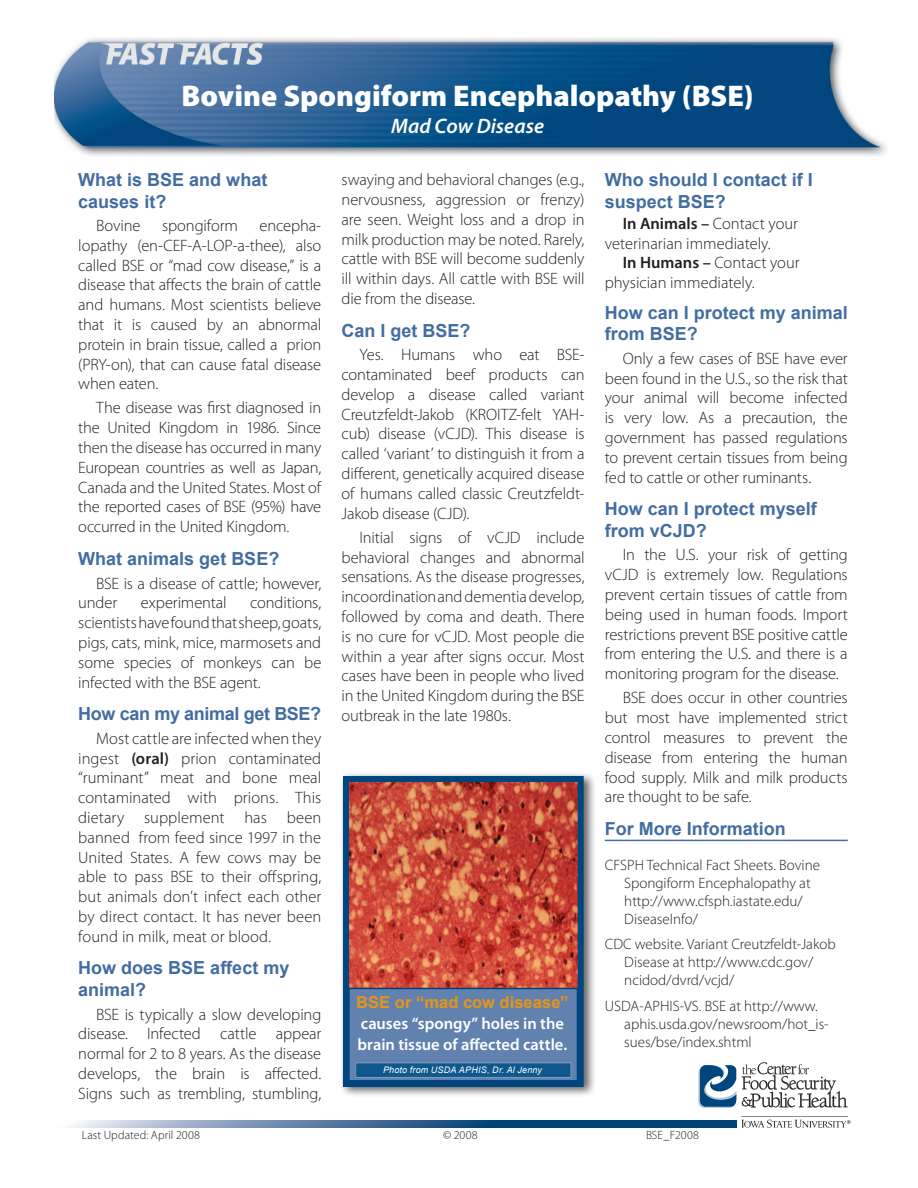
<style>
.page{position:relative;width:918px;height:1188px;background:#fff}
.page>*{position:absolute;margin:0;border:0;box-sizing:border-box;transform-origin:0 0}
.F1-Title{font:900 30px "Myriad Pro";color:#fff}
.F1-Title_-subtitle{font:italic 600 21px "Myriad Pro";color:#fff}
.F2-Subhead{font:700 18px/21.6px "Arial";color:#426da1}
.F2-Subhead-2{font:700 18px "Arial";letter-spacing:-.02em;color:#426da1}
.F4-FMI_Section_Divid{font:700 18px "Arial";color:#426da1}
.F3-Text{font:300 16.5px/19.8px "Myriad Pro";letter-spacing:-.01em;color:#231f20;text-align:justify}
.F3-In_Animals_Humans{font:300 16.5px/19.8px "Myriad Pro";color:#231f20}
.F7-Photo_Box_White{font:600 16.5px/21px "Myriad Pro";color:#fff}
.F6-Photo_Box_Yellow{font:700 16.5px "Arial";letter-spacing:.005em;color:#e89418}
.F5-FMI_Text_Websites{font:300 15px/18px "Myriad Pro";color:#231f20}
.F9-Footer_Text{font:300 12px "Myriad Pro";letter-spacing:.005em;color:#231f20}
.F8-Photo_box_Caption{font:italic 9px "Arial";letter-spacing:.02em;color:#fff}
.s1{font-weight:600}
</style>
<div class="page">
<img style="left:55px;top:38px;width:831px;height:118px">
<svg style="left:742px;top:1062px;width:106px;height:46px"></svg>
<hr style="left:741px;top:1116px;width:107px;height:1px;background:#8b8d90">
<svg style="left:741px;top:1120px;width:109px;height:8px"></svg>
<svg style="left:698px;top:1065px;width:38px;height:43px"></svg>
<svg style="left:70px;top:1120px;width:667px;height:8px;background:#49739b"></svg>
<hr style="left:605px;top:840px;width:243px;height:1px;background:#426da1">
<div style="left:339px;top:771px;width:257px;height:327px;background:#231f20;opacity:.7"></div>
<img style="left:350px;top:783px;width:227px;height:205px">
<div style="left:343px;top:776px;width:241px;height:311px;border:6px solid #00467e"></div>
<div style="left:349px;top:988px;width:228px;height:93px;background:#6182ae"></div>
<div style="left:348px;top:988px;width:230px;height:94px;border:2px solid #00467e"></div>
<div style="left:356px;top:1063px;width:215px;height:14px;background:#0e588e"></div>
<div style="left:355px;top:1062px;width:216px;height:16px;border:1px solid #829bc1"></div>
<p class="F1-Title" style="left:181px;top:76px;width:574px">Bovine Spongiform Encephalopathy (BSE)</p>
<p class="F1-Title_-subtitle" style="left:391px;top:113px;width:154px">Mad Cow Disease</p>
<p class="F2-Subhead" style="left:78px;top:169px;width:191px">What is BSE and what causes it?</p>
<p class="F3-Text" style="left:96px;top:215px;width:46px">Bovine</p>
<p class="F3-Text" style="left:162px;top:215px;width:77px">spongiform</p>
<p class="F2-Subhead" style="left:605px;top:169px;width:210px">Who should I contact if I suspect BSE?</p>
<p class="F3-In_Animals_Humans" style="left:605px;top:213px;width:195px;text-indent:18px"><span class="s1">In Animals –</span> Contact your veterinarian immediately.</p>
<p class="F3-In_Animals_Humans" style="left:605px;top:253px;width:196px;text-indent:18px"><span class="s1">In Humans –</span> Contact your physician immediately.</p>
<p class="F2-Subhead" style="left:605px;top:302px;width:244px">How can I protect my animal from BSE?</p>
<p class="F3-Text" style="left:605px;top:348px;width:245px;text-indent:18px">Only a few cases of BSE have ever been found in the U.S., so the risk that your animal will become infected is very low. As a precaution, the government has passed regulations to prevent certain tissues from being fed to cattle or other ruminants.</p>
<p class="F2-Subhead" style="left:605px;top:499px;width:214px">How can I protect myself from vCJD?</p>
<p class="F3-Text" style="left:605px;top:545px;width:245px;text-indent:18px">In the U.S. your risk of getting vCJD is extremely low. Regulations prevent certain tissues of cattle from being used in human foods. Import restrictions prevent BSE positive cattle from entering the U.S. and there is a monitoring program for the disease.</p>
<p class="F3-Text" style="left:605px;top:688px;width:245px;text-indent:18px">BSE does occur in other countries but most have implemented strict control measures to prevent the disease from entering the human food supply. Milk and milk products are thought to be safe.</p>
<p class="F4-FMI_Section_Divid" style="left:605px;top:817px;width:183px">For More Information</p>
<p class="F5-FMI_Text_Websites" style="left:624px;top:856px;width:197px;text-indent:-20px">CFSPH Technical Fact Sheets. Bovine<br>Spongiform Encephalopathy at http://www.cfsph.iastate.edu/<br>DiseaseInfo/</p>
<p class="F5-FMI_Text_Websites" style="left:624px;top:935px;width:213px;text-indent:-20px">CDC website. Variant Creutzfeldt-Jakob<br>Disease at http://www.cdc.gov/ ncidod/dvrd/vcjd/</p>
<p class="F5-FMI_Text_Websites" style="left:624px;top:997px;width:206px;text-indent:-20px">USDA-APHIS-VS. BSE at http://www. aphis.usda.gov/newsroom/hot_is&shy;sues/bse/index.shtml</p>
<p class="F3-Text" style="left:342px;top:170px;width:245px">swaying and behavioral changes (e.g., nervousness, aggression or frenzy) are seen. Weight loss and a drop in milk production may be noted. Rarely, cattle with BSE will become suddenly ill within days. All cattle with BSE will die from the disease.</p>
<p class="F2-Subhead" style="left:342px;top:320px;width:131px">Can I get BSE?</p>
<p class="F3-Text" style="left:342px;top:345px;width:245px;text-indent:18px">Yes. Humans who eat BSE&shy;contaminated beef products can develop a disease called variant Creutzfeldt-Jakob (KROITZ-felt YAH&shy;cub) disease (vCJD). This disease is called ‘variant’ to distinguish it from a different, genetically acquired disease of humans called classic Creutzfeldt-Jakob disease (CJD).</p>
<p class="F3-Text" style="left:342px;top:527px;width:245px;text-indent:18px">Initial signs of vCJD include behavioral changes and abnormal sensations. As the disease progresses, incoordination and dementia develop, followed by coma and death. There is no cure for vCJD. Most people die within a year after signs occur. Most cases have been in people who lived in the United Kingdom during the BSE outbreak in the late 1980s.</p>
<p class="F3-Text" style="left:78px;top:215px;width:245px;text-indent:181px">encepha&shy;lopathy (en-CEF-A-LOP-a-thee), also called BSE or “mad cow disease,” is a disease that affects the brain of cattle and humans. Most scientists believe that it is caused by an abnormal protein in brain tissue, called a prion (PRY-on), that can cause fatal disease when eaten.</p>
<p class="F3-Text" style="left:78px;top:398px;width:244px;text-indent:18px">The disease was first diagnosed in the United Kingdom in 1986. Since then the disease has occurred in many European countries as well as Japan, Canada and the United States. Most of the reported cases of BSE (95%) have occurred in the United Kingdom.</p>
<p class="F2-Subhead" style="left:78px;top:549px;width:203px">What animals get BSE?</p>
<p class="F3-Text" style="left:78px;top:573px;width:245px;text-indent:18px">BSE is a disease of cattle; however, under</p>
<p class="F3-Text" style="left:78px;top:593px;width:245px;text-indent:172px">conditions, scientists have found that sheep, goats, pigs, cats, mink, mice, marmosets and some species of monkeys can be infected with the BSE agent.</p>
<p class="F2-Subhead-2" style="left:78px;top:702px;width:244px">How can my animal get BSE?</p>
<p class="F3-Text" style="left:78px;top:728px;width:244px;text-indent:18px">Most cattle are infected when they ingest <span class="s1">(oral)</span> prion contaminated “ruminant” meat and bone meal contaminated with prions. This dietary supplement has been banned from feed since 1997 in the United States. A few cows may be able to pass BSE to their offspring, but animals don’t infect each other by direct contact. It has never been found in milk, meat or blood.</p>
<p class="F2-Subhead" style="left:78px;top:958px;width:213px">How does BSE affect my animal?</p>
<p class="F3-Text" style="left:78px;top:1004px;width:245px;text-indent:18px">BSE is typically a slow developing disease. Infected cattle appear normal for 2 to 8 years. As the disease develops, the brain is affected.<br>Signs such as trembling, stumbling,</p>
<p class="F3-Text" style="left:141px;top:593px;width:87px">experimental</p>
<p class="F6-Photo_Box_Yellow" style="left:356px;top:991px;width:214px">BSE or “mad cow disease”</p>
<p class="F7-Photo_Box_White" style="left:358px;top:1013px;width:211px">causes “spongy” holes in the brain tissue of affected cattle.</p>
<p class="F8-Photo_box_Caption" style="left:383px;top:1064px;width:160px">Photo from USDA APHIS, Dr. Al Jenny</p>
<p class="F9-Footer_Text" style="left:82px;top:1127px;width:120px">Last Updated: April 2008</p>
<p class="F9-Footer_Text" style="left:443px;top:1128px;width:36px">© 2008</p>
<p class="F9-Footer_Text" style="left:646px;top:1127px;width:54px">BSE_F2008</p>
</div>
